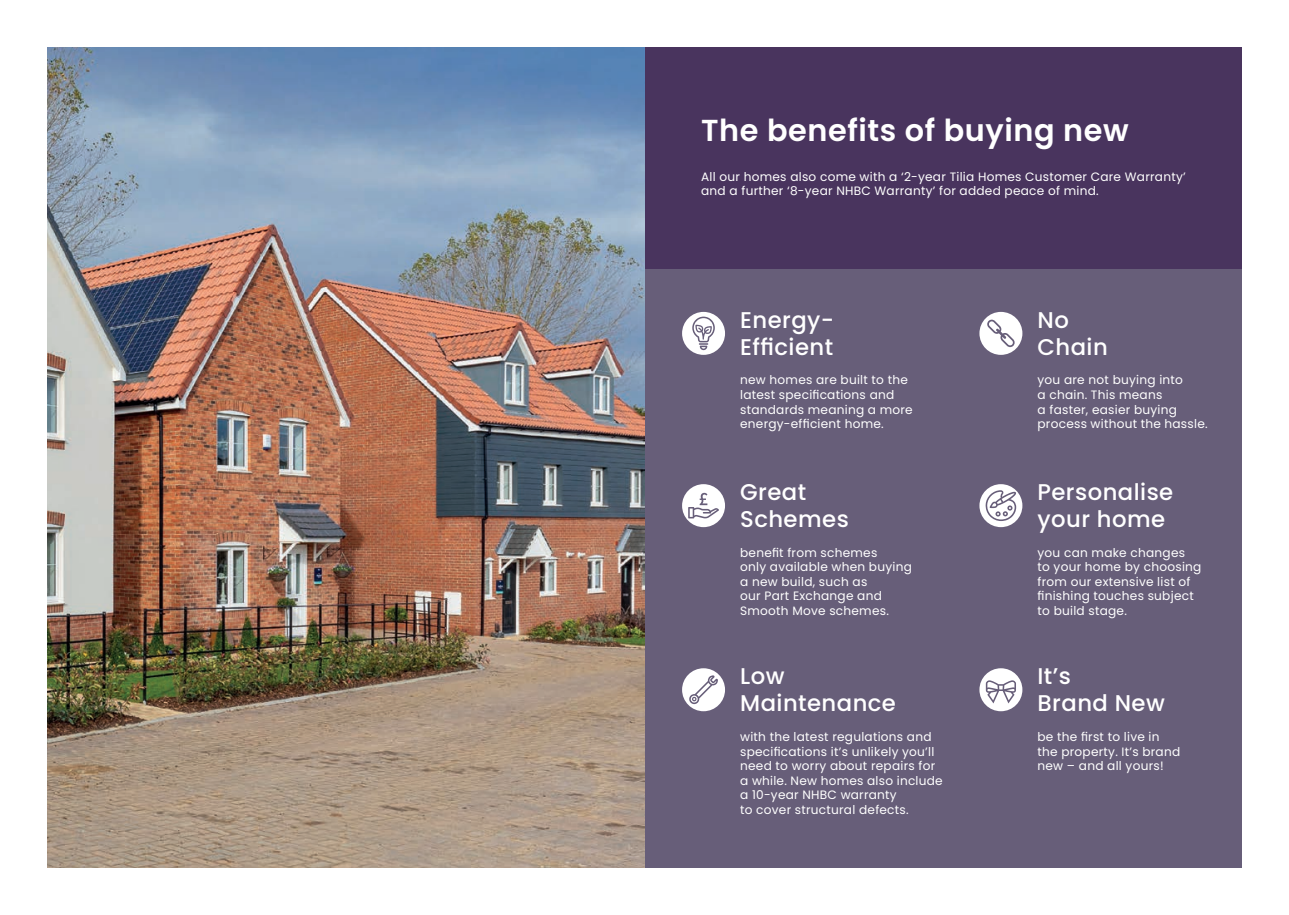
<style>
.page{position:relative;width:1289px;height:915px;background:#fff}
.page>*{position:absolute;margin:0;border:0;box-sizing:border-box;transform-origin:0 0}
.t1{font:600 30.3px "Poppins";letter-spacing:.02em;color:#fff}
.t2{font:500 22.65px/27.3px "Poppins";letter-spacing:.02em;color:#fff}
.t3{font:12.15px/14.5px "Poppins";letter-spacing:.02em;color:#fff}
</style>
<div class="page">
<div style="left:644px;top:47px;width:597px;height:820px;background:#675e79"></div>
<div style="left:644px;top:47px;width:597px;height:221px;background:#49345e"></div>
<div style="left:979px;top:484px;width:43px;height:43px;background:#fff;border-radius:50%"></div>
<svg style="left:985px;top:490px;width:31px;height:31px"></svg>
<div style="left:682px;top:668px;width:43px;height:43px;background:#fff;border-radius:50%"></div>
<svg style="left:689px;top:675px;width:29px;height:28px"></svg>
<div style="left:682px;top:484px;width:43px;height:43px;background:#fff;border-radius:50%"></div>
<svg style="left:688px;top:492px;width:31px;height:26px"></svg>
<div style="left:979px;top:668px;width:43px;height:43px;background:#fff;border-radius:50%"></div>
<svg style="left:985px;top:680px;width:31px;height:23px"></svg>
<div style="left:682px;top:312px;width:43px;height:43px;background:#fff;border-radius:50%"></div>
<svg style="left:692px;top:316px;width:22px;height:34px"></svg>
<div style="left:979px;top:312px;width:43px;height:43px;background:#fff;border-radius:50%"></div>
<svg style="left:987px;top:319px;width:28px;height:28px"></svg>
<img style="left:47px;top:47px;width:597px;height:820px">
<h1 class="t1" style="left:701px;top:112px;width:429px">The benefits of buying new</h1>
<p class="t3" style="left:701px;top:169px;width:486px">All our homes also come with a ‘2-year Tilia Homes Customer Care Warranty’ and a further ‘8-year NHBC Warranty’ for added peace of mind.</p>
<h2 class="t2" style="left:740px;top:306px;width:96px">Energy-<br>Efficient</h2>
<p class="t3" style="left:740px;top:373px;width:174px">new homes are built to the latest specifications and standards meaning a more energy-efficient home.</p>
<h2 class="t2" style="left:740px;top:478px;width:110px">Great<br>Schemes</h2>
<p class="t3" style="left:740px;top:545px;width:173px">benefit from schemes<br>only available when buying a new build, such as<br>our Part Exchange and<br>Smooth Move schemes.</p>
<h2 class="t2" style="left:740px;top:662px;width:157px">Low<br>Maintenance</h2>
<p class="t3" style="left:740px;top:729px;width:204px">with the latest regulations and specifications it’s unlikely you’ll need to worry about repairs for a while. New homes also include a 10-year NHBC warranty<br>to cover structural defects.</p>
<h2 class="t2" style="left:1037px;top:306px;width:72px">No<br>Chain</h2>
<p class="t3" style="left:1037px;top:373px;width:172px">you are not buying into<br>a chain. This means<br>a faster, easier buying process without the hassle.</p>
<h2 class="t2" style="left:1037px;top:478px;width:137px">Personalise your home</h2>
<p class="t3" style="left:1037px;top:545px;width:165px">you can make changes<br>to your home by choosing from our extensive list of finishing touches subject to build stage.</p>
<h2 class="t2" style="left:1037px;top:662px;width:129px">It’s<br>Brand New</h2>
<p class="t3" style="left:1037px;top:729px;width:144px">be the first to live in the property. It’s brand new – and all yours!</p>
</div>
